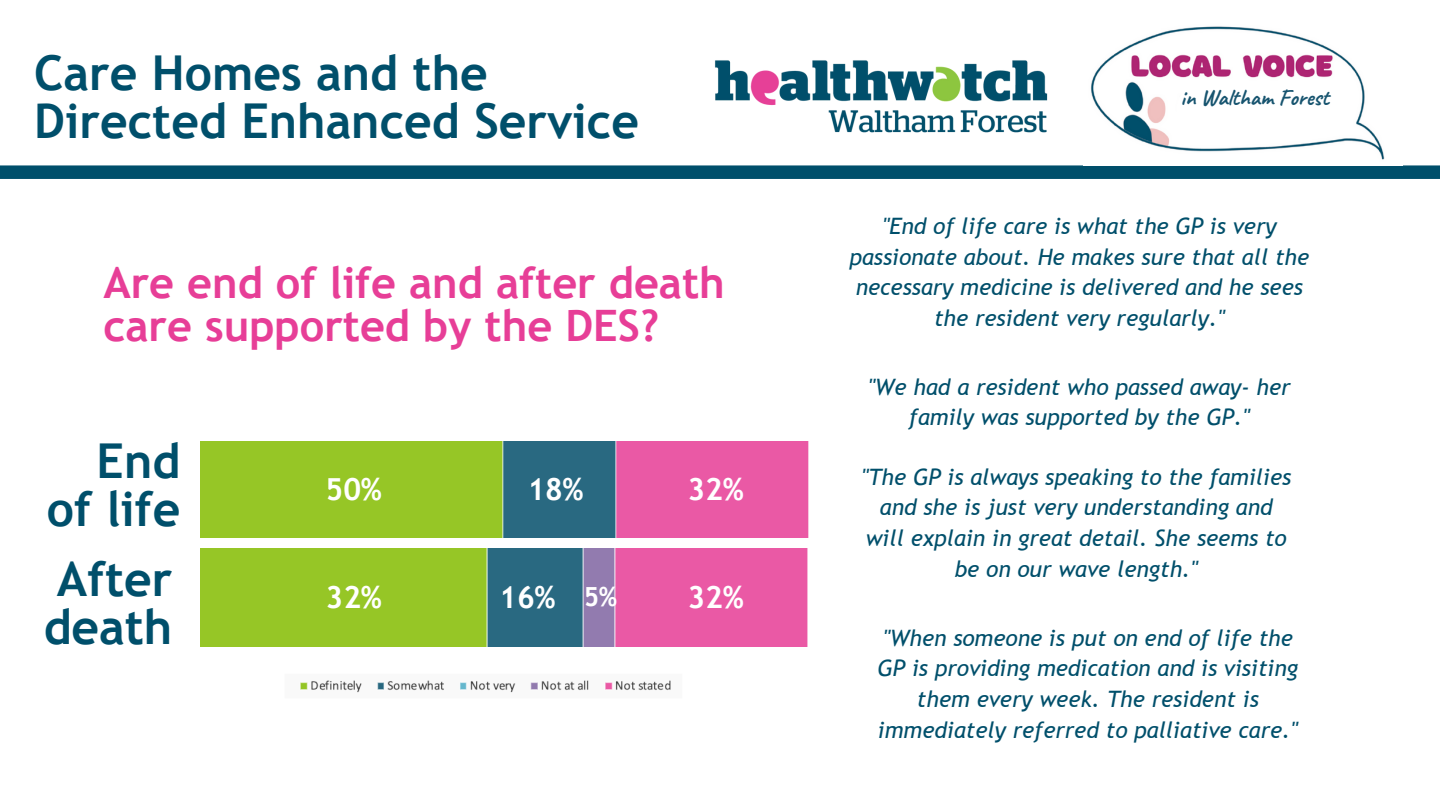
<style>
.page{position:relative;width:1440px;height:810px;background:#fff}
.page>*{position:absolute;margin:0;border:0;box-sizing:border-box;transform-origin:0 0}
.t1{font:700 48.1px/48px "Trebuchet MS";color:#004f6b}
.t2{font:700 43.3px/43.3px "Trebuchet MS";color:#e73e97}
.t3{font:700 30.4px "Trebuchet MS";color:#fff}
.t4{font:700 26.4px "Trebuchet MS";color:#fff}
.t5{font:700 22.8px "Caveat";color:#17546f}
.t6{font:italic 22.6px/30.7px "Trebuchet MS";color:#004f6b;text-align:center}
</style>
<div class="page">
<img style="left:715px;top:60px;width:333px;height:73px">
<div style="left:0;top:165px;width:1440px;height:14px;background:#004f6b"></div>
<img style="left:201px;top:549px;width:607px;height:97px">
<img style="left:300px;top:680px;width:371px;height:13px">
<img style="left:201px;top:442px;width:608px;height:96px">
<img style="left:1091px;top:26px;width:294px;height:134px">
<div style="left:1176px;top:85px;width:171px;height:48px;background:#fff;border-radius:24px"></div>
<p class="t1" style="left:34px;top:49px;width:606px">Care Homes and the<br>Directed Enhanced Service</p>
<p class="t2" style="left:103px;top:261px;width:623px">Are end of life and after death care supported by the DES?</p>
<p class="t1" style="left:47px;top:436px;width:135px;text-align:right">End of life</p>
<p class="t1" style="left:44px;top:555px;width:130px">After death</p>
<p class="t3" style="left:326px;top:472px;width:58px">50%</p>
<p class="t3" style="left:527px;top:472px;width:58px">18%</p>
<p class="t3" style="left:687px;top:472px;width:58px">32%</p>
<p class="t3" style="left:326px;top:579px;width:58px">32%</p>
<p class="t3" style="left:499px;top:579px;width:58px">16%</p>
<p class="t4" style="left:584px;top:581px;width:35px">5%</p>
<p class="t3" style="left:687px;top:579px;width:58px">32%</p>
<p class="t5" style="left:1181px;top:83px;width:150px">in Waltham Forest</p>
<p class="t6" style="left:849px;top:211px;width:461px">"End of life care is what the GP is very passionate about. He makes sure that all the necessary medicine is delivered and he sees the resident very regularly."</p>
<p class="t6" style="left:868px;top:371px;width:424px">"We had a resident who passed away- her family was supported by the GP."</p>
<p class="t6" style="left:861px;top:461px;width:432px">"The GP is always speaking to the families and she is just very understanding and will explain in great detail. She seems to be on our wave length."</p>
<p class="t6" style="left:878px;top:622px;width:422px">"When someone is put on end of life the GP is providing medication and is visiting them every week. The resident is immediately referred to palliative care."</p>
</div>
